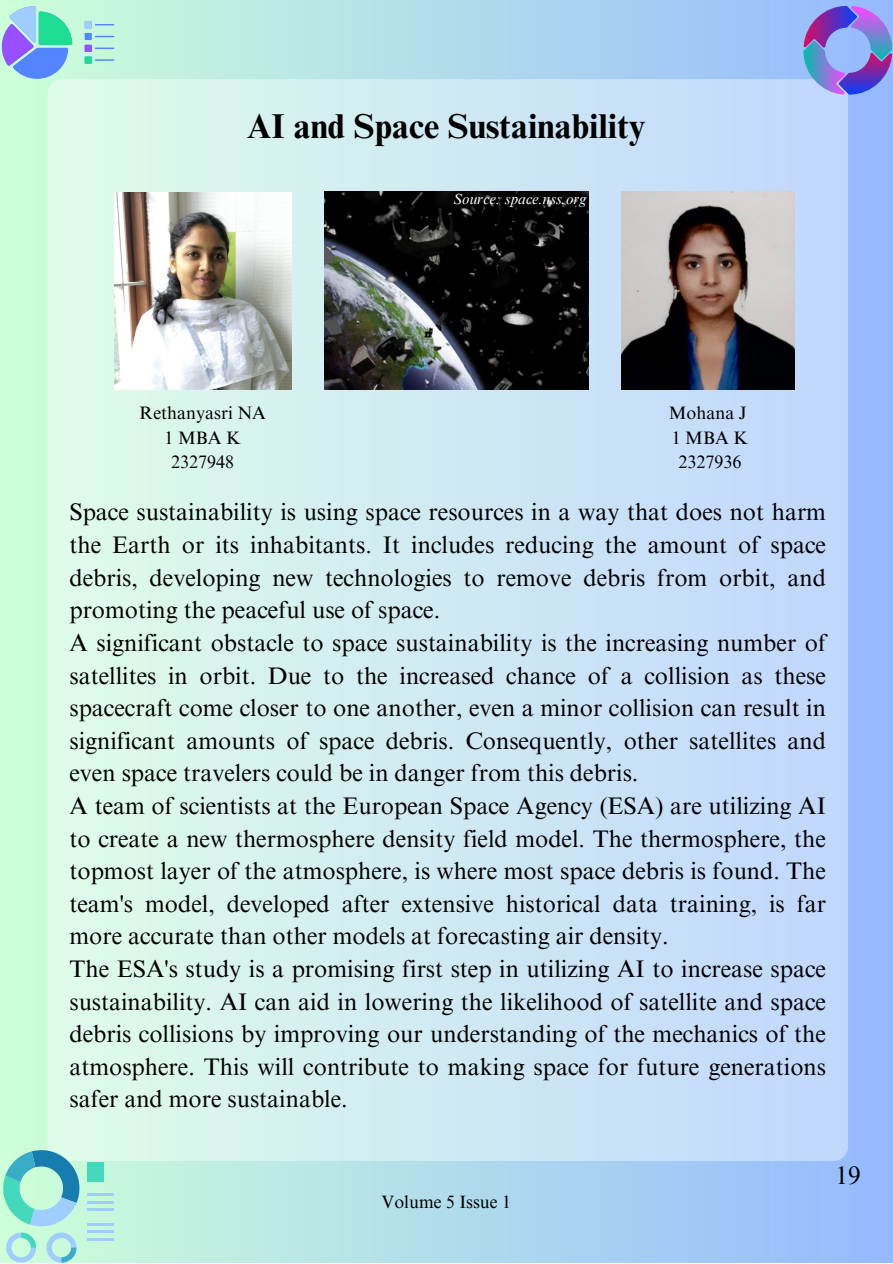
<style>
.page{position:relative;width:893px;height:1264px;background:#fff}
.page>*{position:absolute;margin:0;border:0;box-sizing:border-box;transform-origin:0 0}
.t1{font:700 34.5px "Times NRMT Pro";color:#000}
.t2{font:25.35px "Times NRMT Pro";color:#000}
.t3{font:24px/32.5px "Times NRMT Pro";color:#000;text-align:justify}
.t4{font:18px "Times NRMT Pro";color:#000}
.t5{font:17.85px "Times NRMT Pro";color:#000}
.t6{font:italic 15px "Times NRMT Pro";color:#fff}
</style>
<div class="page">
<div style="left:0;top:0;width:892px;height:1262px;background:linear-gradient(to right,#cdffd8,#95baff)"></div>
<div style="left:47px;top:79px;width:801px;height:1082px;background:linear-gradient(to right,#dffce8,#c0d6fd);border-radius:15px"></div>
<svg style="left:2px;top:6px;width:112px;height:73px;background:#98cddf"></svg>
<svg style="left:803px;top:6px;width:89px;height:89px;background:#8584db"></svg>
<svg style="left:3px;top:1150px;width:76px;height:76px;background:#85d2d1"></svg>
<svg style="left:6px;top:1232px;width:30px;height:30px"></svg>
<svg style="left:46px;top:1232px;width:30px;height:30px"></svg>
<hr style="left:87px;top:1193px;width:27px;height:2px;background:#9fcdff">
<hr style="left:87px;top:1201px;width:27px;height:2px;background:#9fcdff">
<hr style="left:87px;top:1208px;width:27px;height:2px;background:#9fcdff">
<hr style="left:87px;top:1223px;width:27px;height:2px;background:#9fcdff">
<hr style="left:87px;top:1230px;width:27px;height:2px;background:#9fcdff">
<hr style="left:87px;top:1237px;width:27px;height:2px;background:#9fcdff">
<div style="left:87px;top:1162px;width:17px;height:19px;background:#44d9bc"></div>
<img style="left:114px;top:192px;width:178px;height:198px">
<img style="left:621px;top:191px;width:173px;height:198px">
<img style="left:324px;top:191px;width:264px;height:198px">
<p class="t1" style="left:247px;top:113px;width:400px">AI and Space Sustainability</p>
<p class="t6" style="left:453px;top:193px;width:135px">Source: space.nss.org</p>
<p class="t4" style="left:139px;top:406px;width:128px">Rethanyasri NA</p>
<p class="t4" style="left:164px;top:431px;width:78px">1 MBA K</p>
<p class="t4" style="left:171px;top:455px;width:64px">2327948</p>
<p class="t4" style="left:668px;top:406px;width:79px">Mohana J</p>
<p class="t4" style="left:671px;top:431px;width:78px">1 MBA K</p>
<p class="t4" style="left:678px;top:455px;width:64px">2327936</p>
<p class="t3" style="left:69px;top:499px;width:758px">Space sustainability is using space resources in a way that does not harm the Earth or its inhabitants. It includes reducing the amount of space debris, developing new technologies to remove debris from orbit, and promoting the peaceful use of space.</p>
<p class="t3" style="left:69px;top:629px;width:758px">A significant obstacle to space sustainability is the increasing number of satellites in orbit. Due to the increased chance of a collision as these spacecraft come closer to one another, even a minor collision can result in significant amounts of space debris. Consequently, other satellites and even space travelers could be in danger from this debris.</p>
<p class="t3" style="left:69px;top:792px;width:758px">A team of scientists at the European Space Agency (ESA) are utilizing AI to create a new thermosphere density field model. The thermosphere, the topmost layer of the atmosphere, is where most space debris is found. The team's model, developed after extensive historical data training, is far more accurate than other models at forecasting air density.</p>
<p class="t3" style="left:69px;top:955px;width:758px">The ESA's study is a promising first step in utilizing AI to increase space sustainability. AI can aid in lowering the likelihood of satellite and space debris collisions by improving our understanding of the mechanics of the atmosphere. This will contribute to making space for future generations safer and more sustainable.</p>
<p class="t5" style="left:381px;top:1194px;width:131px">Volume 5 Issue 1</p>
<p class="t2" style="left:835px;top:1166px;width:27px">19</p>
</div>
